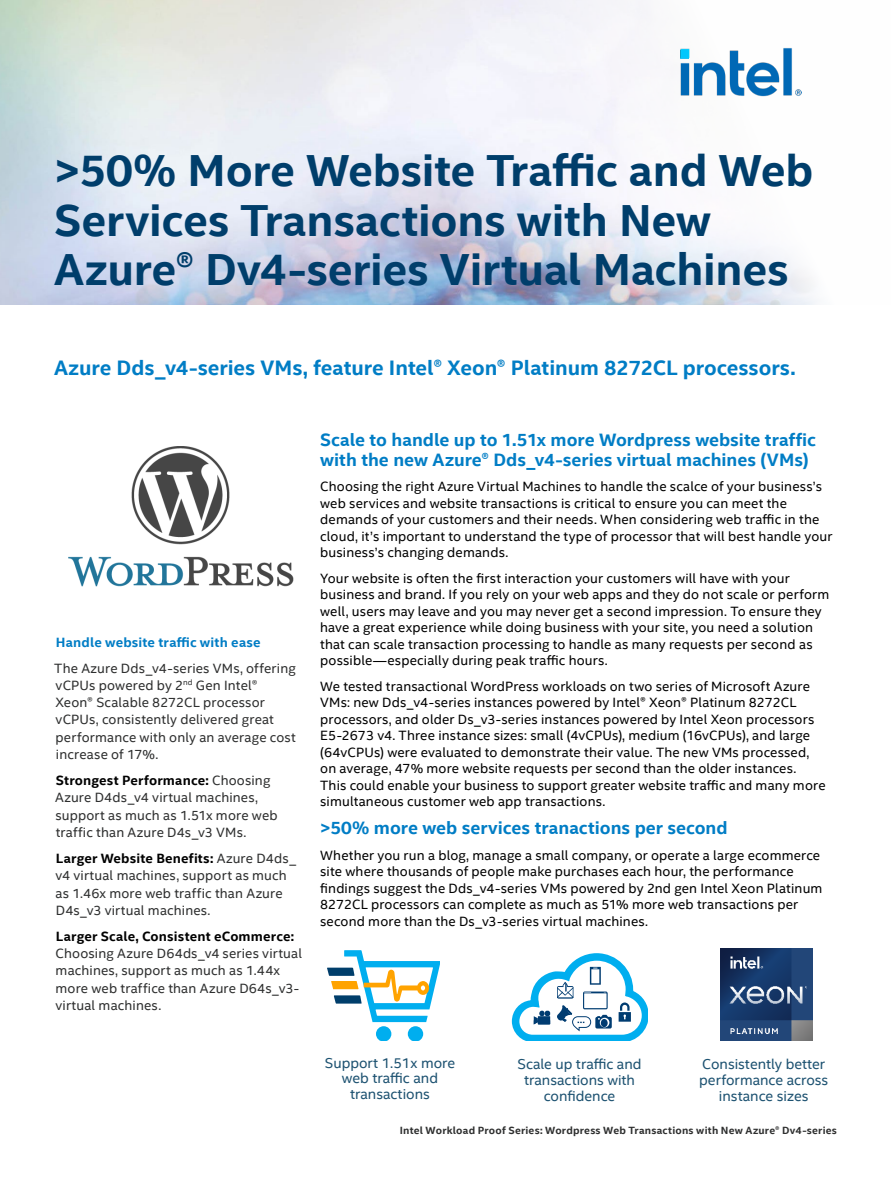
<style>
.page{position:relative;width:891px;height:1188px;background:#fff}
.page>*{position:absolute;margin:0;border:0;box-sizing:border-box;transform-origin:0 0}
.t1{font:700 45px/49.5px "Intel Clear";letter-spacing:-.005em;color:#003e6b}
.t2{font:700 21px "Intel Clear";color:#007dc5}
.t3{font:700 18px/19.5px "Intel Clear";color:#007dc5}
.t4{font:14.4px/15.6px "Intel Clear";color:#1d5271;text-align:center}
.t5{font:13.5px/16.5px "Intel Clear";letter-spacing:.01em;color:#000}
.t6{font:13.5px/17.2px "Intel Clear";letter-spacing:.01em;color:#2e2f2f}
.t7{font:700 13.5px "Intel Clear";letter-spacing:.01em;color:#000}
.t8{font:700 13.5px "Intel Clear";letter-spacing:.015em;color:#007dc5}
.t9{font:700 10.5px "Intel Clear";letter-spacing:.02em;color:#2e2f2f}
.s1{font-weight:700;color:#000}
</style>
<div class="page">
<img style="left:0;top:0;width:817px;height:305px">
<img style="left:68px;top:446px;width:226px;height:141px">
<img style="left:720px;top:948px;width:92px;height:93px">
<svg style="left:327px;top:950px;width:113px;height:91px"></svg>
<svg style="left:512px;top:953px;width:135px;height:88px"></svg>
<img style="left:680px;top:48px;width:122px;height:49px">
<h1 class="t1" style="left:54px;top:146px;width:761px">&gt;50% More Website Traffic and Web<br>Services Transactions with New<br>Azure® Dv4-series Virtual Machines</h1>
<h2 class="t2" style="left:54px;top:355px;width:743px">Azure Dds_v4-series VMs, feature Intel® Xeon® Platinum 8272CL processors.</h2>
<p class="t8" style="left:56px;top:633px;width:206px">Handle website traffic with ease</p>
<p class="t6" style="left:54px;top:660px;width:243px">The Azure Dds_v4-series VMs, offering vCPUs powered by 2<sup>nd</sup> Gen Intel®<br>Xeon® Scalable 8272CL processor vCPUs, consistently delivered great performance with only an average cost increase of 17%.</p>
<p class="t6" style="left:55px;top:772px;width:224px"><span class="s1">Strongest Performance:</span> Choosing<br>Azure D4ds_v4 virtual machines, support as much as 1.51x more web traffic than Azure D4s_v3 VMs.</p>
<p class="t6" style="left:55px;top:850px;width:242px"><span class="s1">Larger Website Benefits:</span> Azure D4ds_ v4 virtual machines, support as much as 1.46x more web traffic than Azure D4s_v3 virtual machines.</p>
<p class="t7" style="left:56px;top:928px;width:240px">Larger Scale, Consistent eCommerce:</p>
<p class="t6" style="left:55px;top:945px;width:248px">Choosing Azure D64ds_v4 series virtual machines, support as much as 1.44x more web traffice than Azure D64s_v3- virtual machines.</p>
<h3 class="t3" style="left:320px;top:430px;width:497px">Scale to handle up to 1.51x more Wordpress website traffic with the new Azure® Dds_v4-series virtual machines (VMs)</h3>
<p class="t5" style="left:320px;top:478px;width:514px">Choosing the right Azure Virtual Machines to handle the scalce of your business’s web services and website transactions is critical to ensure you can meet the demands of your customers and their needs. When considering web traffic in the cloud, it’s important to understand the type of processor that will best handle your business’s changing demands.</p>
<p class="t5" style="left:320px;top:570px;width:511px">Your website is often the first interaction your customers will have with your business and brand. If you rely on your web apps and they do not scale or perform well, users may leave and you may never get a second impression. To ensure they have a great experience while doing business with your site, you need a solution that can scale transaction processing to handle as many requests per second as possible—especially during peak traffic hours.</p>
<p class="t5" style="left:320px;top:678px;width:507px">We tested transactional WordPress workloads on two series of Microsoft Azure VMs: new Dds_v4-series instances powered by Intel® Xeon® Platinum 8272CL processors, and older Ds_v3-series instances powered by Intel Xeon processors E5-2673 v4. Three instance sizes: small (4vCPUs), medium (16vCPUs), and large (64vCPUs) were evaluated to demonstrate their value. The new VMs processed, on average, 47% more website requests per second than the older instances.<br>This could enable your business to support greater website traffic and many more simultaneous customer web app transactions.</p>
<h3 class="t3" style="left:320px;top:819px;width:409px">&gt;50% more web services tranactions per second</h3>
<p class="t5" style="left:320px;top:847px;width:504px">Whether you run a blog, manage a small company, or operate a large ecommerce site where thousands of people make purchases each hour, the performance findings suggest the Dds_v4-series VMs powered by 2nd gen Intel Xeon Platinum 8272CL processors can complete as much as 51% more web transactions per second more than the Ds_v3-series virtual machines.</p>
<p class="t4" style="left:325px;top:1055px;width:132px">Support 1.51x more web traffic and transactions</p>
<p class="t4" style="left:518px;top:1057px;width:125px">Scale up traffic and transactions with confidence</p>
<p class="t4" style="left:699px;top:1057px;width:130px">Consistently better performance across instance sizes</p>
<p class="t9" style="left:400px;top:1124px;width:439px">Intel Workload Proof Series: Wordpress Web Transactions with New Azure® Dv4-series</p>
</div>
